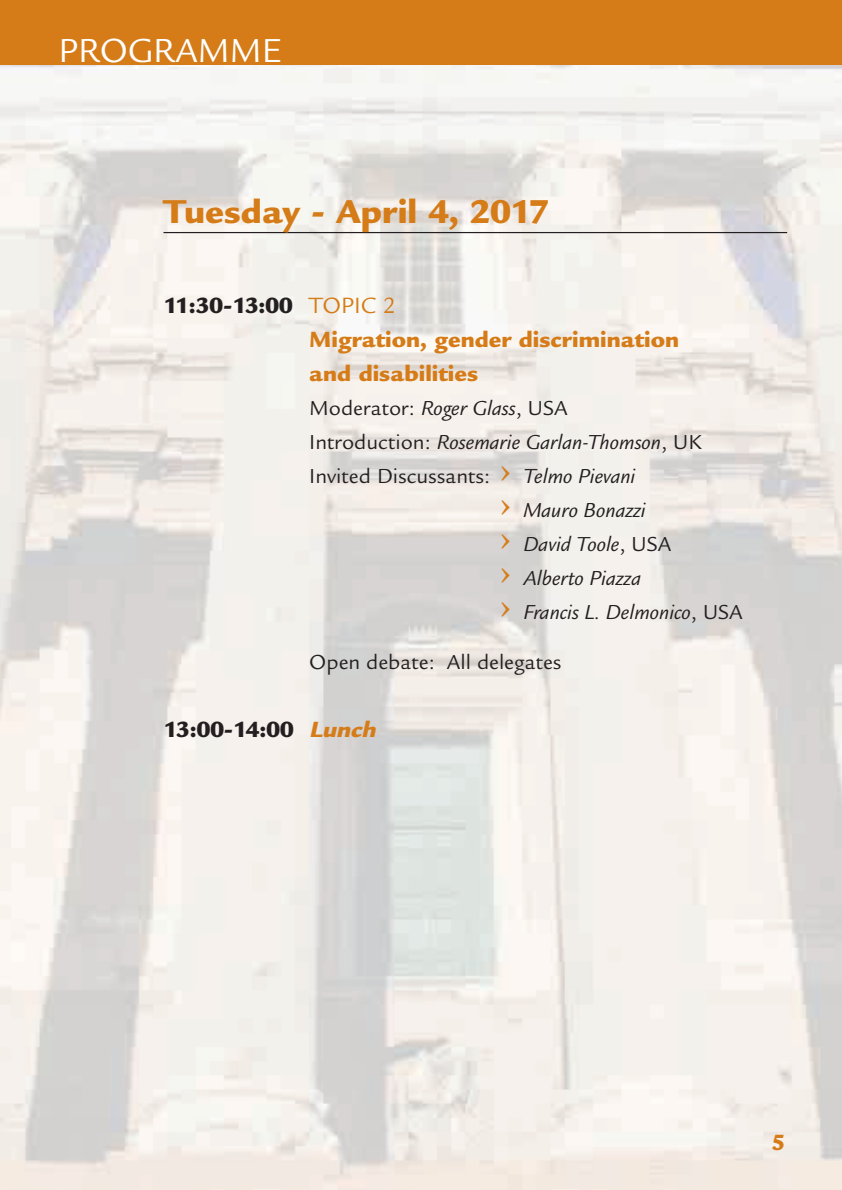
<style>
.page{position:relative;width:842px;height:1190px;background:#fff}
.page>*{position:absolute;margin:0;border:0;box-sizing:border-box;transform-origin:0 0}
.t1{font:36.2px "Legacy Sans";color:#fff}
.t2{font:900 36px "Legacy Sans";color:#d57c18}
.t3{font:900 24px/34px "Legacy Sans";color:#d57c18}
.t4{font:900 24px "Legacy Sans";letter-spacing:-.02em;color:#231f20}
.t5{font:italic 22px "Legacy Sans";color:#231f20}
.t6{font:22px "Legacy Sans";color:#231f20}
.s1{color:#231f20}
.s2{font-weight:400}
.s3{font-style:italic}
.s4{font-style:normal}
.s5{font-size:40px;color:#d57c18}
.s6{font-style:normal;font-size:40px;color:#d57c18}
.s7{font-style:italic;color:#d57c18}
</style>
<div class="page">
<img style="left:0;top:64px;width:842px;height:1126px">
<hr style="left:164px;top:232px;width:623px;height:1px;background:#231f20">
<div style="left:0;top:0;width:842px;height:64px;background:#d57c18"></div>
<h1 class="t1" style="left:59px;top:37px;width:224px">PROGRAMME</h1>
<h2 class="t2" style="left:164px;top:198px;width:387px">Tuesday - April 4, 2017</h2>
<p class="t3" style="left:309px;top:291px;width:371px;text-indent:-146px"><span class="s1">11:30-13:00</span> <span class="s2">TOPIC 2<br></span>Migration, gender discrimination and disabilities</p>
<p class="t6" style="left:309px;top:400px;width:260px">Moderator: <span class="s3">Roger Glass</span>, USA</p>
<p class="t5" style="left:309px;top:434px;width:394px"><span class="s4">Introduction:</span> Rosemarie Garlan-Thomson<span class="s4">, UK</span></p>
<p class="t6" style="left:309px;top:468px;width:328px">Invited Discussants: <span class="s5">›</span> <span class="s3">Telmo Pievani</span></p>
<p class="t5" style="left:500px;top:502px;width:147px"><span class="s6">›</span> Mauro Bonazzi</p>
<p class="t5" style="left:500px;top:536px;width:173px"><span class="s6">›</span> David Toole<span class="s4">, USA</span></p>
<p class="t5" style="left:500px;top:570px;width:143px"><span class="s6">›</span> Alberto Piazza</p>
<p class="t5" style="left:500px;top:604px;width:244px"><span class="s6">›</span> Francis L. Delmonico<span class="s4">, USA</span></p>
<p class="t6" style="left:309px;top:654px;width:254px">Open debate: All delegates</p>
<p class="t4" style="left:164px;top:721px;width:218px">13:00-14:00 <span class="s7">Lunch</span></p>
<p class="t3" style="left:772px;top:1128px;width:15px">5</p>
</div>
